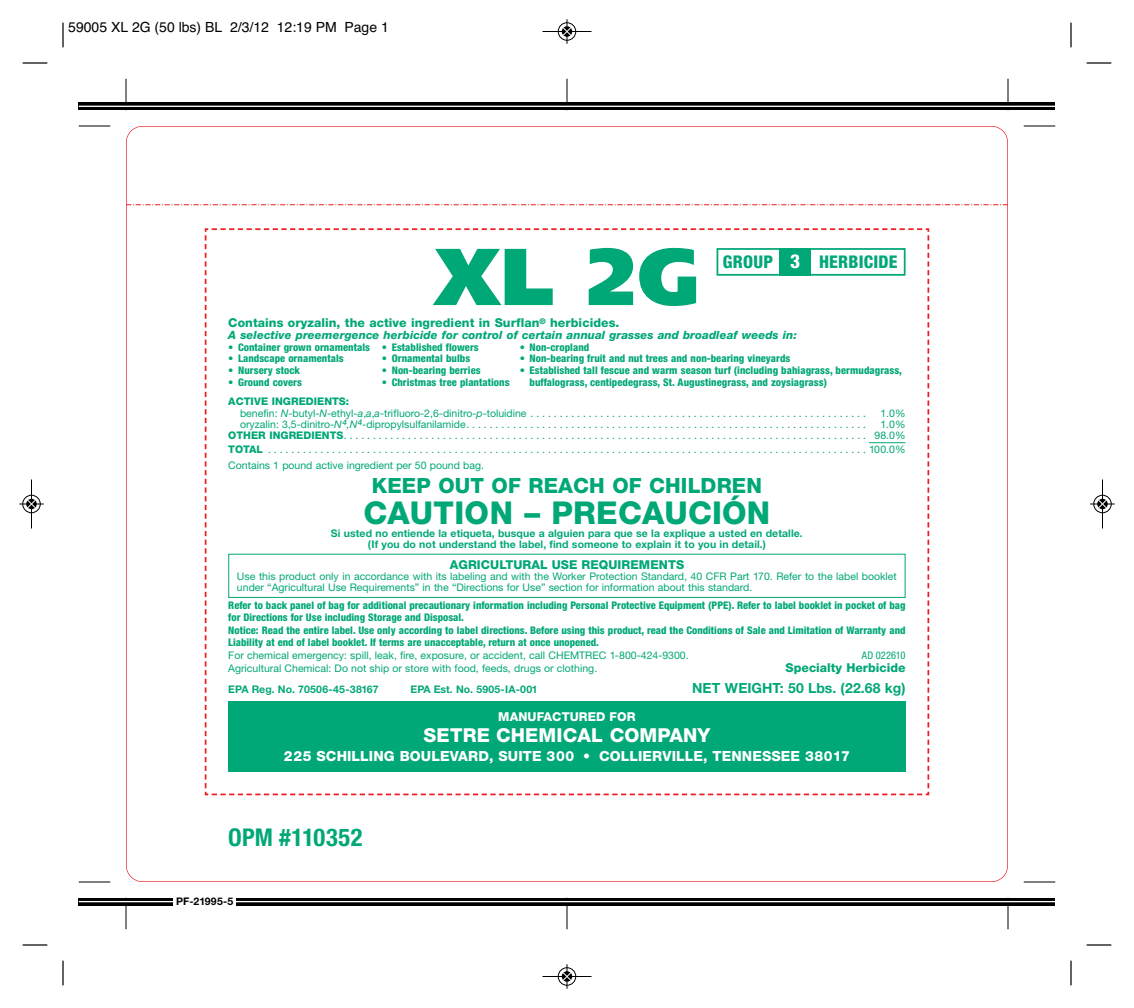
<style>
.page{position:relative;width:1134px;height:1008px;background:#fff}
.page>*{position:absolute;margin:0;border:0;box-sizing:border-box;transform-origin:0 0}
.t1{font:900 80.5px "Frutiger";color:#00a777}
.t2{font:800 31.5px "Helvetica Neue";letter-spacing:.005em;color:#00a777}
.t3{font:700 condensed 24.5px "Helvetica Neue";letter-spacing:.005em;color:#00a777}
.t4{font:800 21px "Helvetica Neue";letter-spacing:.005em;color:#00a777}
.t5{font:800 19.25px "Helvetica Neue";letter-spacing:.005em;color:#fff}
.t6{font:800 condensed 19.25px "Helvetica Neue";color:#fff}
.t7{font:800 condensed 17.5px "Helvetica Neue";letter-spacing:.015em;color:#00a777}
.t8{font:800 14px "Helvetica Neue";letter-spacing:.005em;color:#fff}
.t9{font:14px "Helvetica";color:#000}
.t10{font:700 14px "Helvetica Neue";color:#00a777}
.t11{font:800 12.25px "Helvetica Neue";letter-spacing:.005em;color:#00a777}
.t12{font:800 12.25px "Helvetica Neue";letter-spacing:.005em;color:#fff}
.t13{font:italic 800 11.38px "Helvetica Neue";letter-spacing:.005em;color:#00a777}
.t14{font:10.5px/11.4px "Helvetica Neue";color:#00a777}
.t15{font:800 condensed 10.5px/11.4px "Helvetica Neue";color:#00a777}
.t16{font:700 10.5px/11.4px "Helvetica Neue";letter-spacing:.005em;color:#00a777;text-align:center}
.t17{font:700 10.5px "Helvetica Neue";color:#000}
.t18{font:condensed 10.5px "Helvetica Neue";color:#00a777}
.s1{font-weight:800}
.s2{font-style:italic}
</style>
<div class="page">
<svg style="left:204px;top:228px;width:726px;height:568px"></svg>
<div style="left:228px;top:701px;width:678px;height:71px;background:#00a777"></div>
<hr style="left:869px;top:442px;width:37px;height:1px;background:#00a777">
<hr style="left:79px;top:126px;width:31px;height:1px;background:#000">
<hr style="left:79px;top:882px;width:31px;height:1px;background:#000">
<hr style="left:1024px;top:126px;width:31px;height:1px;background:#000">
<hr style="left:1024px;top:882px;width:31px;height:1px;background:#000">
<hr style="left:126px;top:79px;width:1px;height:31px;background:#000">
<hr style="left:126px;top:898px;width:1px;height:31px;background:#000">
<hr style="left:567px;top:79px;width:1px;height:31px;background:#000">
<hr style="left:567px;top:898px;width:1px;height:31px;background:#000">
<hr style="left:1008px;top:79px;width:1px;height:31px;background:#000">
<hr style="left:1008px;top:898px;width:1px;height:31px;background:#000">
<svg style="left:79px;top:102px;width:976px;height:8px;background:#0c0c0c"></svg>
<hr style="left:79px;top:106px;width:976px;height:1px;background:#fff">
<svg style="left:79px;top:898px;width:976px;height:7px;background:#0d0d0d"></svg>
<hr style="left:79px;top:901px;width:976px;height:1px;background:#fff">
<svg style="left:126px;top:204px;width:882px;height:1px"></svg>
<div style="left:173px;top:898px;width:63px;height:10px;background:#fff"></div>
<div style="left:717px;top:248px;width:189px;height:28px;border:2px solid #00a777"></div>
<div style="left:780px;top:248px;width:31px;height:28px;background:#00a777"></div>
<div style="left:228px;top:554px;width:678px;height:44px;border:1px solid #00a777"></div>
<svg style="left:63px;top:23px;width:1px;height:24px"></svg>
<svg style="left:23px;top:63px;width:24px;height:1px"></svg>
<svg style="left:1071px;top:23px;width:1px;height:24px"></svg>
<svg style="left:1087px;top:63px;width:24px;height:1px"></svg>
<svg style="left:63px;top:961px;width:1px;height:24px"></svg>
<svg style="left:23px;top:945px;width:24px;height:1px"></svg>
<svg style="left:1071px;top:961px;width:1px;height:24px"></svg>
<svg style="left:1087px;top:945px;width:24px;height:1px"></svg>
<div style="left:558px;top:22px;width:18px;height:19px;border:1px solid #fff;border-radius:50%"></div>
<svg style="left:561px;top:26px;width:12px;height:11px"></svg>
<hr style="left:542px;top:31px;width:50px;height:1px;background:#000">
<div style="left:558px;top:23px;width:18px;height:17px;border:1px solid #000;border-radius:50%"></div>
<svg style="left:563px;top:19px;width:8px;height:25px"></svg>
<div style="left:558px;top:967px;width:18px;height:19px;border:1px solid #fff;border-radius:50%"></div>
<svg style="left:561px;top:971px;width:12px;height:11px"></svg>
<hr style="left:542px;top:976px;width:50px;height:1px;background:#000">
<div style="left:558px;top:968px;width:18px;height:17px;border:1px solid #000;border-radius:50%"></div>
<svg style="left:563px;top:964px;width:8px;height:25px"></svg>
<div style="left:22px;top:495px;width:19px;height:18px;border:1px solid #fff;border-radius:50%"></div>
<svg style="left:26px;top:498px;width:11px;height:12px"></svg>
<hr style="left:31px;top:480px;width:1px;height:48px;background:#000">
<div style="left:23px;top:495px;width:17px;height:18px;border:1px solid #000;border-radius:50%"></div>
<svg style="left:19px;top:500px;width:25px;height:8px"></svg>
<div style="left:1093px;top:495px;width:19px;height:18px;border:1px solid #fff;border-radius:50%"></div>
<svg style="left:1097px;top:498px;width:11px;height:12px"></svg>
<hr style="left:1102px;top:480px;width:1px;height:48px;background:#000">
<div style="left:1094px;top:495px;width:17px;height:18px;border:1px solid #000;border-radius:50%"></div>
<svg style="left:1090px;top:500px;width:25px;height:8px"></svg>
<h3 class="t9" style="left:68px;top:21px;width:322px">59005 XL 2G (50 lbs) BL 2/3/12 12:19 PM Page 1</h3>
<h1 class="t1" style="left:434px;top:245px;width:268px">XL 2G</h1>
<p class="t13" style="left:228px;top:331px;width:570px">A selective preemergence herbicide for control of certain annual grasses and broadleaf weeds in:</p>
<p class="t15" style="left:228px;top:342px;width:252px">• Container grown ornamentals • Established flowers</p>
<p class="t15" style="left:520px;top:342px;width:71px">• Non-cropland</p>
<p class="t15" style="left:228px;top:354px;width:117px">• Landscape ornamentals</p>
<p class="t15" style="left:382px;top:354px;width:90px">• Ornamental bulbs</p>
<p class="t15" style="left:520px;top:354px;width:272px">• Non-bearing fruit and nut trees and non-bearing vineyards</p>
<p class="t15" style="left:228px;top:366px;width:73px">• Nursery stock</p>
<p class="t15" style="left:382px;top:366px;width:100px">• Non-bearing berries</p>
<p class="t15" style="left:520px;top:366px;width:384px">• Established tall fescue and warm season turf (including bahiagrass, bermudagrass,</p>
<p class="t15" style="left:228px;top:377px;width:75px">• Ground covers</p>
<p class="t15" style="left:382px;top:377px;width:129px">• Christmas tree plantations</p>
<p class="t15" style="left:530px;top:377px;width:299px">buffalograss, centipedegrass, St. Augustinegrass, and zoysiagrass)</p>
<p class="t14" style="left:240px;top:397px;width:627px;text-indent:-12px"><span class="s1">ACTIVE INGREDIENTS:<br></span>benefin: <span class="s2">N</span>-butyl-<span class="s2">N</span>-ethyl-<span class="s2">a</span>,<span class="s2">a</span>,<span class="s2">a</span>-trifluoro-2,6-dinitro-<span class="s2">p</span>-toluidine . . . . . . . . . . . . . . . . . . . . . . . . . . . . . . . . . . . . . . . . . . . . . . . . . . . . . . . . . .</p>
<p class="t14" style="left:880px;top:408px;width:27px">1.0%</p>
<p class="t14" style="left:240px;top:420px;width:628px">oryzalin: 3,5-dinitro-<span class="s2">N</span><sup>4</sup><span class="s2">,N</span><sup>4</sup>-dipropylsulfanilamide. . . . . . . . . . . . . . . . . . . . . . . . . . . . . . . . . . . . . . . . . . . . . . . . . . . . . . . . . . . . . . . . . . . . .</p>
<h3 class="t6" style="left:790px;top:255px;width:12px">3</h3>
<h3 class="t7" style="left:723px;top:256px;width:52px">GROUP</h3>
<h3 class="t7" style="left:819px;top:256px;width:80px">HERBICIDE</h3>
<p class="t11" style="left:228px;top:318px;width:393px">Contains oryzalin, the active ingredient in Surflan<sup>®</sup> herbicides.</p>
<p class="t14" style="left:228px;top:420px;width:679px;text-align:right">1.0%<br><span class="s1">OTHER INGREDIENTS</span>. . . . . . . . . . . . . . . . . . . . . . . . . . . . . . . . . . . . . . . . . . . . . . . . . . . . . . . . . . . . . . . . . . . . . . . . . . . . . . . . . . . . . . . . . . 98.0%</p>
<p class="t14" style="left:228px;top:443px;width:679px;line-height:15.2px"><span class="s1">TOTAL</span> . . . . . . . . . . . . . . . . . . . . . . . . . . . . . . . . . . . . . . . . . . . . . . . . . . . . . . . . . . . . . . . . . . . . . . . . . . . . . . . . . . . . . . . . . . . . . . . . . . . . . . . 100.0%<br>Contains 1 pound active ingredient per 50 pound bag.</p>
<h3 class="t4" style="left:372px;top:478px;width:392px">KEEP OUT OF REACH OF CHILDREN</h3>
<h2 class="t2" style="left:364px;top:501px;width:408px">CAUTION – PRECAUCIÓN</h2>
<p class="t16" style="left:331px;top:529px;width:473px">Si usted no entiende la etiqueta, busque a alguien para que se la explique a usted en detalle. (If you do not understand the label, find someone to explain it to you in detail.)</p>
<p class="t11" style="left:450px;top:560px;width:236px">AGRICULTURAL USE REQUIREMENTS</p>
<p class="t14" style="left:237px;top:572px;width:661px">Use this product only in accordance with its labeling and with the Worker Protection Standard, 40 CFR Part 170. Refer to the label booklet under “Agricultural Use Requirements” in the “Directions for Use” section for information about this standard.</p>
<p class="t15" style="left:228px;top:601px;width:679px">Refer to back panel of bag for additional precautionary information including Personal Protective Equipment (PPE). Refer to label booklet in pocket of bag for Directions for Use including Storage and Disposal.</p>
<p class="t15" style="left:228px;top:626px;width:679px">Notice: Read the entire label. Use only according to label directions. Before using this product, read the Conditions of Sale and Limitation of Warranty and<br>Liability at end of label booklet. If terms are unacceptable, return at once unopened.</p>
<p class="t14" style="left:228px;top:650px;width:462px">For chemical emergency: spill, leak, fire, exposure, or accident, call CHEMTREC 1-800-424-9300.</p>
<p class="t18" style="left:862px;top:651px;width:45px">AD 022610</p>
<p class="t14" style="left:228px;top:664px;width:370px">Agricultural Chemical: Do not ship or store with food, feeds, drugs or clothing.</p>
<p class="t11" style="left:786px;top:663px;width:121px">Specialty Herbicide</p>
<p class="t16" style="left:228px;top:684px;width:152px">EPA Reg. No. 70506-45-38167</p>
<p class="t16" style="left:411px;top:684px;width:129px">EPA Est. No. 5905-IA-001</p>
<h3 class="t10" style="left:692px;top:683px;width:215px">NET WEIGHT: 50 Lbs. (22.68 kg)</h3>
<p class="t12" style="left:498px;top:712px;width:139px">MANUFACTURED FOR</p>
<h3 class="t5" style="left:424px;top:729px;width:288px">SETRE CHEMICAL COMPANY</h3>
<h3 class="t8" style="left:284px;top:751px;width:567px">225 SCHILLING BOULEVARD, SUITE 300 • COLLIERVILLE, TENNESSEE 38017</h3>
<h3 class="t3" style="left:228px;top:828px;width:136px">OPM #110352</h3>
<p class="t17" style="left:176px;top:898px;width:59px">PF-21995-5</p>
</div>
